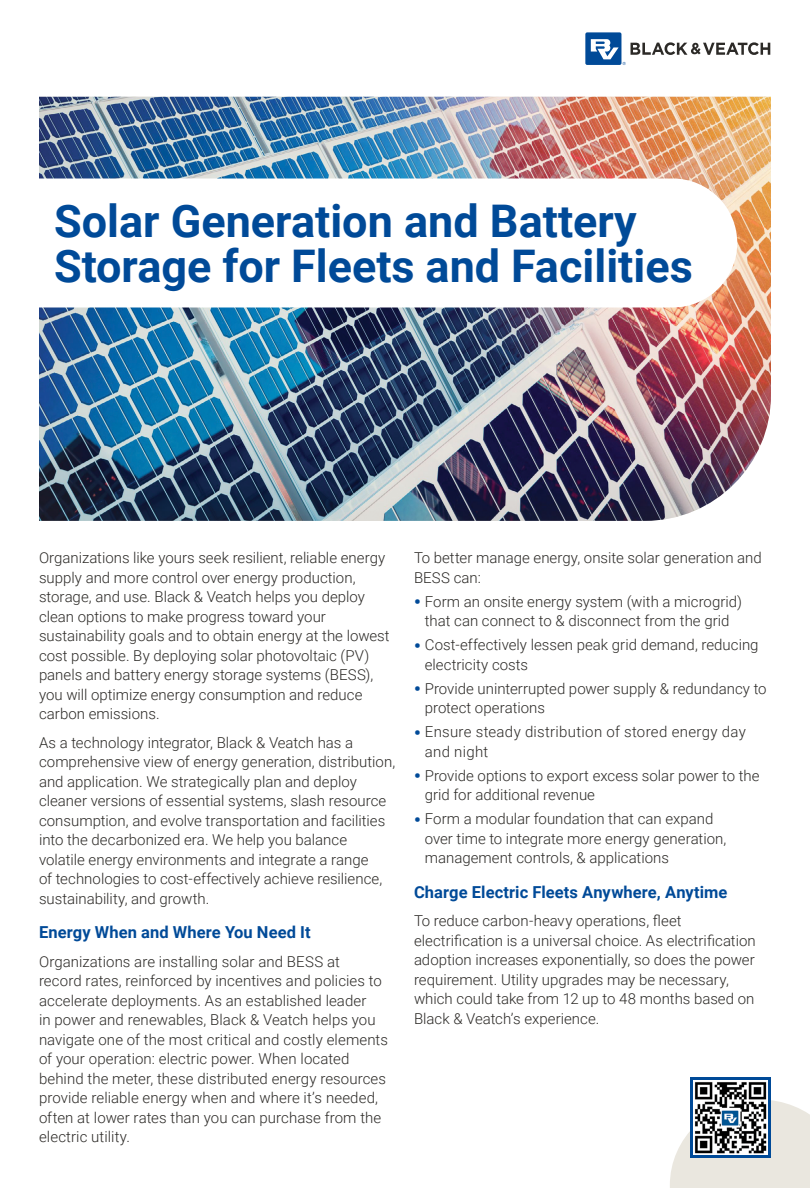
<style>
.page{position:relative;width:810px;height:1188px;background:#fff}
.page>*{position:absolute;margin:0;border:0;box-sizing:border-box;transform-origin:0 0}
.t1{font:700 45px/45px "Roboto";color:#004a98}
.t2{font:700 16.5px "Roboto";letter-spacing:.005em;color:#004a98}
.t3{font:300 15px/19.5px "Roboto";color:#2c2a27}
.t4{font:300 15px/19.5px "Roboto";letter-spacing:.02em;color:#2c2a27}
.s1{font-weight:900;font-size:18px;color:#004a98}
</style>
<div class="page">
<svg style="left:670px;top:1100px;width:140px;height:88px"></svg>
<img style="left:39px;top:97px;width:732px;height:424px">
<svg style="left:39px;top:178px;width:698px;height:130px"></svg>
<img style="left:694px;top:1082px;width:73px;height:72px">
<div style="left:690px;top:1077px;width:81px;height:81px;border:3px solid #004a98"></div>
<div style="left:585px;top:32px;width:36px;height:33px;background:#004a98;border-radius:2px"></div>
<svg style="left:591px;top:39px;width:179px;height:26px"></svg>
<h1 class="t1" style="left:54px;top:197px;width:640px">Solar Generation and Battery<br>Storage for Fleets and Facilities</h1>
<p class="t3" style="left:39px;top:548px;width:352px">Organizations like yours seek resilient, reliable energy supply and more control over energy production, storage, and use. Black &amp; Veatch helps you deploy clean options to make progress toward your sustainability goals and to obtain energy at the lowest cost possible. By deploying solar photovoltaic (PV) panels and battery energy storage systems (BESS), you will optimize energy consumption and reduce carbon emissions.</p>
<p class="t3" style="left:39px;top:732px;width:358px">As a technology integrator, Black &amp; Veatch has a comprehensive view of energy generation, distribution, and application. We strategically plan and deploy cleaner versions of essential systems, slash resource consumption, and evolve transportation and facilities into the decarbonized era. We help you balance volatile energy environments and integrate a range<br>of technologies to cost-effectively achieve resilience, sustainability, and growth.</p>
<p class="t2" style="left:39px;top:921px;width:273px">Energy When and Where You Need It</p>
<p class="t3" style="left:39px;top:951px;width:351px">Organizations are installing solar and BESS at<br>record rates, reinforced by incentives and policies to accelerate deployments. As an established leader<br>in power and renewables, Black &amp; Veatch helps you navigate one of the most critical and costly elements of your operation: electric power. When located behind the meter, these distributed energy resources provide reliable energy when and where it’s needed, often at lower rates than you can purchase from the electric utility.</p>
<p class="t3" style="left:414px;top:548px;width:349px">To better manage energy, onsite solar generation and<br>BESS can:</p>
<p class="t3" style="left:414px;top:591px;width:330px;text-align:center"><span class="s1">•</span> Form an onsite energy system (with a microgrid) that can connect to &amp; disconnect from the grid</p>
<p class="t3" style="left:425px;top:635px;width:335px;text-indent:-11px"><span class="s1">•</span> Cost-effectively lessen peak grid demand, reducing electricity costs</p>
<p class="t3" style="left:425px;top:678px;width:343px;text-indent:-11px"><span class="s1">•</span> Provide uninterrupted power supply &amp; redundancy to protect operations</p>
<p class="t4" style="left:425px;top:722px;width:323px;text-indent:-11px"><span class="s1">•</span> Ensure steady distribution of stored energy day and night</p>
<p class="t3" style="left:425px;top:765px;width:336px;text-indent:-11px"><span class="s1">•</span> Provide options to export excess solar power to the grid for additional revenue</p>
<p class="t3" style="left:425px;top:809px;width:303px;text-indent:-11px"><span class="s1">•</span> Form a modular foundation that can expand over time to integrate more energy generation, management controls, &amp; applications</p>
<p class="t2" style="left:414px;top:880px;width:315px">Charge Electric Fleets Anywhere, Anytime</p>
<p class="t3" style="left:414px;top:911px;width:343px">To reduce carbon-heavy operations, fleet electrification is a universal choice. As electrification adoption increases exponentially, so does the power requirement. Utility upgrades may be necessary, which could take from 12 up to 48 months based on Black &amp; Veatch’s experience.</p>
</div>
